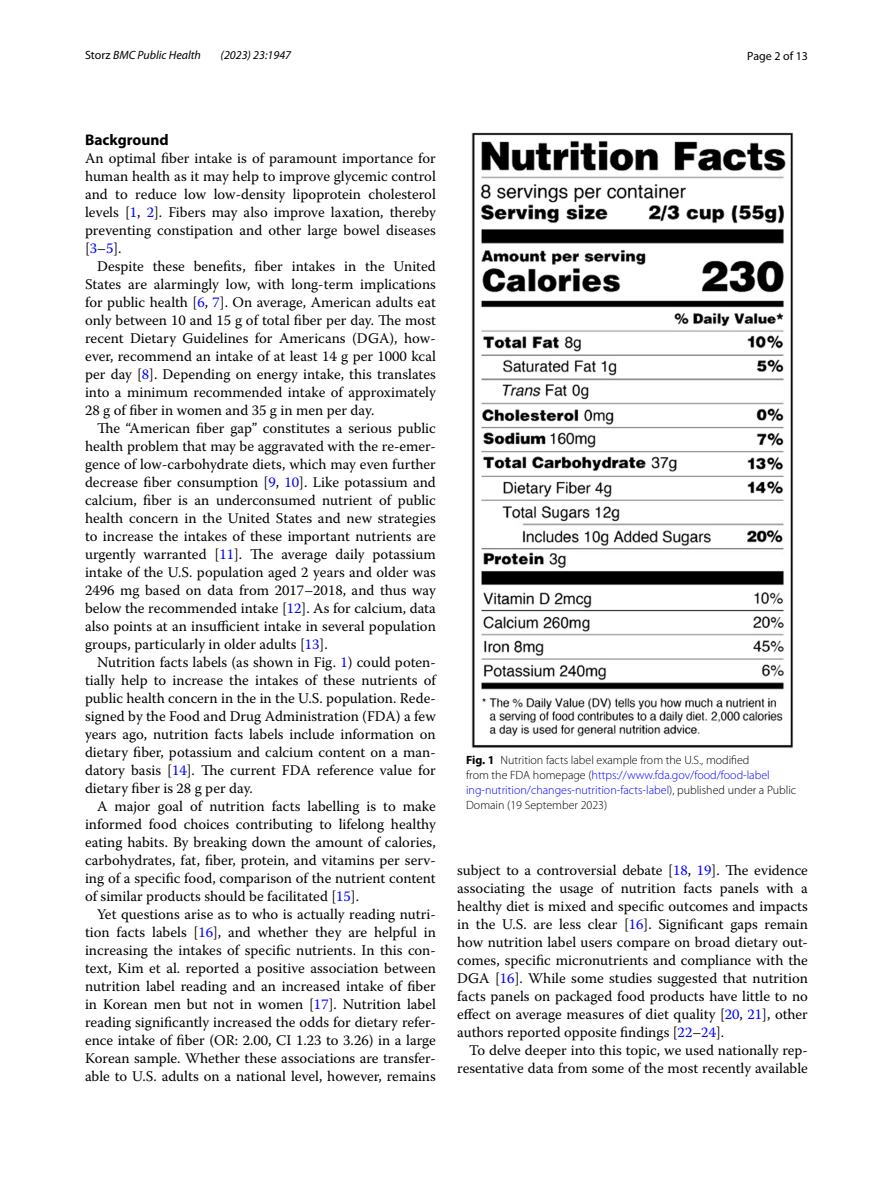
<style>
.page{position:relative;width:893px;height:1187px;background:#fff}
.page>*{position:absolute;margin:0;border:0;box-sizing:border-box;transform-origin:0 0}
.t1{font:700 15.45px "Myriad Pro";color:#000}
.t2{font:14.7px/18px "Warnock Pro";color:#000;text-align:justify}
.t3{font:300 12px/15px "Myriad Pro";color:#000}
.t4{font:italic 12px "Myriad Pro";color:#000}
.t5{font:12px "Myriad Pro";color:#000}
.s1{font-style:normal}
.s2{color:#00f}
.s3{font-weight:700}
</style>
<div class="page">
<img style="left:472px;top:133px;width:321px;height:615px">
<p class="t4" style="left:85px;top:48px;width:117px"><span class="s1">Storz</span> BMC Public Health</p>
<p class="t4" style="left:221px;top:48px;width:72px">(2023) 23:1947</p>
<p class="t5" style="left:747px;top:48px;width:62px">Page 2 of 13</p>
<p class="t1" style="left:85px;top:129px;width:85px">Background</p>
<p class="t2" style="left:85px;top:148px;width:352px">An optimal fiber intake is of paramount importance for human health as it may help to improve glycemic control and to reduce low low-density lipoprotein cholesterol levels [<span class="s2">1</span>, <span class="s2">2</span>]. Fibers may also improve laxation, thereby preventing constipation and other large bowel diseases [<span class="s2">3</span>–<span class="s2">5</span>].</p>
<p class="t2" style="left:85px;top:256px;width:352px;text-indent:12px">Despite these benefits, fiber intakes in the United States are alarmingly low, with long-term implications for public health [<span class="s2">6</span>, <span class="s2">7</span>]. On average, American adults eat only between 10 and 15 g of total fiber per day. The most recent Dietary Guidelines for Americans (DGA), how&shy;ever, recommend an intake of at least 14 g per 1000 kcal per day [<span class="s2">8</span>]. Depending on energy intake, this translates into a minimum recommended intake of approximately 28 g of fiber in women and 35 g in men per day.</p>
<p class="t2" style="left:85px;top:418px;width:352px;text-indent:12px">The “American fiber gap” constitutes a serious public health problem that may be aggravated with the re-emer&shy;gence of low-carbohydrate diets, which may even further decrease fiber consumption [<span class="s2">9</span>, <span class="s2">10</span>]. Like potassium and calcium, fiber is an underconsumed nutrient of public health concern in the United States and new strategies to increase the intakes of these important nutrients are urgently warranted [<span class="s2">11</span>]. The average daily potassium intake of the U.S. population aged 2 years and older was 2496 mg based on data from 2017–2018, and thus way below the recommended intake [<span class="s2">12</span>]. As for calcium, data also points at an insufficient intake in several population groups, particularly in older adults [<span class="s2">13</span>].</p>
<p class="t2" style="left:85px;top:652px;width:352px;text-indent:12px">Nutrition facts labels (as shown in Fig. <span class="s2">1</span>) could poten&shy;tially help to increase the intakes of these nutrients of public health concern in the in the U.S. population. Rede&shy;signed by the Food and Drug Administration (FDA) a few years ago, nutrition facts labels include information on dietary fiber, potassium and calcium content on a man&shy;datory basis [<span class="s2">14</span>]. The current FDA reference value for dietary fiber is 28 g per day.</p>
<p class="t2" style="left:85px;top:796px;width:352px;text-indent:12px">A major goal of nutrition facts labelling is to make informed food choices contributing to lifelong healthy eating habits. By breaking down the amount of calories, carbohydrates, fat, fiber, protein, and vitamins per serv&shy;ing of a specific food, comparison of the nutrient content of similar products should be facilitated [<span class="s2">15</span>].</p>
<p class="t2" style="left:85px;top:904px;width:352px;text-indent:12px">Yet questions arise as to who is actually reading nutri&shy;tion facts labels [<span class="s2">16</span>], and whether they are helpful in increasing the intakes of specific nutrients. In this con&shy;text, Kim et al. reported a positive association between nutrition label reading and an increased intake of fiber in Korean men but not in women [<span class="s2">17</span>]. Nutrition label reading significantly increased the odds for dietary refer&shy;ence intake of fiber (OR: 2.00, CI 1.23 to 3.26) in a large Korean sample. Whether these associations are transfer&shy;able to U.S. adults on a national level, however, remains</p>
<p class="t3" style="left:466px;top:752px;width:332px"><span class="s3">Fig. 1</span> Nutrition facts label example from the U.S., modified<br>from the FDA homepage (<span class="s2">https://www.fda.gov/food/food-label ing-nutrition/changes-nutrition-facts-label</span>), published under a Public Domain (19 September 2023)</p>
<p class="t2" style="left:457px;top:861px;width:352px">subject to a controversial debate [<span class="s2">18</span>, <span class="s2">19</span>]. The evidence associating the usage of nutrition facts panels with a healthy diet is mixed and specific outcomes and impacts in the U.S. are less clear [<span class="s2">16</span>]. Significant gaps remain how nutrition label users compare on broad dietary out&shy;comes, specific micronutrients and compliance with the DGA [<span class="s2">16</span>]. While some studies suggested that nutrition facts panels on packaged food products have little to no effect on average measures of diet quality [<span class="s2">20</span>, <span class="s2">21</span>], other authors reported opposite findings [<span class="s2">22</span>–<span class="s2">24</span>].</p>
<p class="t2" style="left:457px;top:1041px;width:352px;text-align:right">To delve deeper into this topic, we used nationally rep&shy;resentative data from some of the most recently available</p>
</div>
